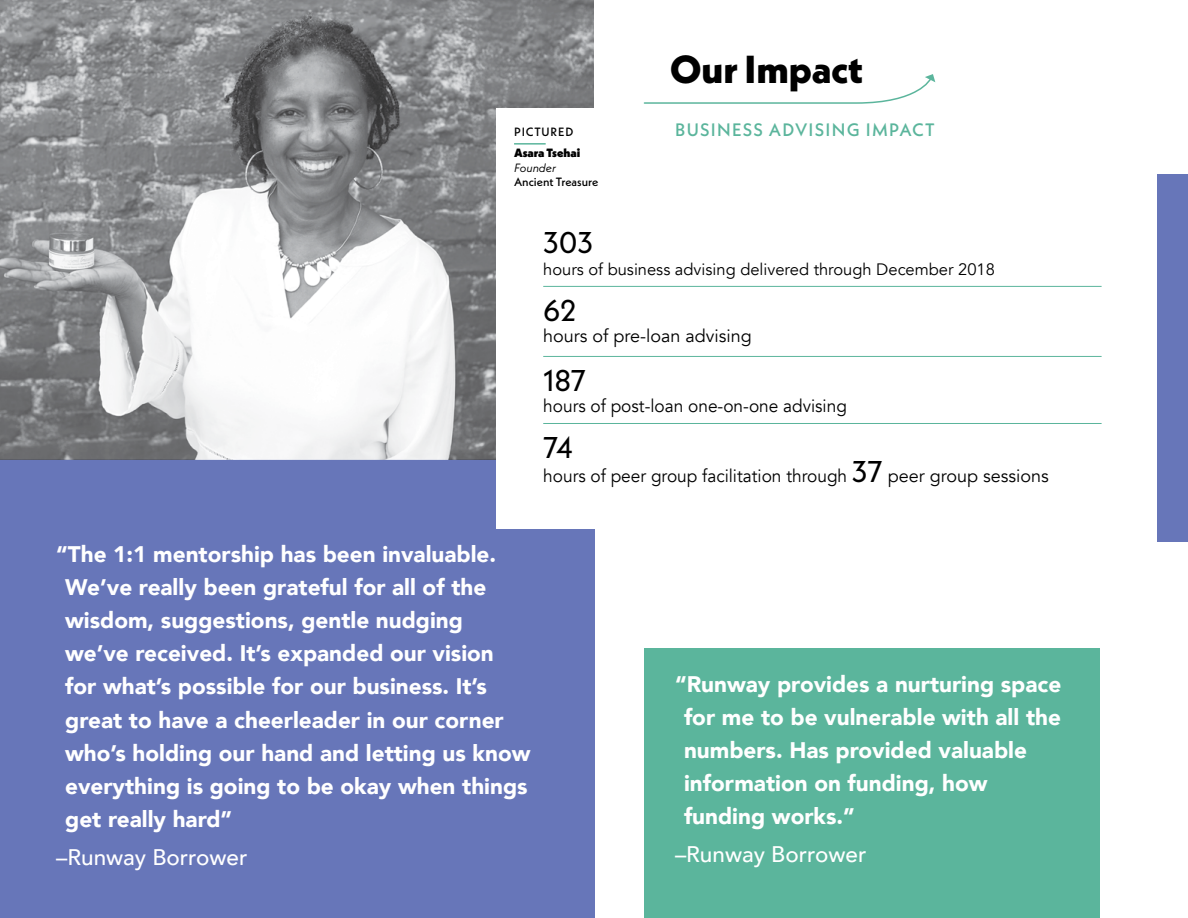
<style>
.page{position:relative;width:1188px;height:918px;background:#fff}
.page>*{position:absolute;margin:0;border:0;box-sizing:border-box;transform-origin:0 0}
.t1{font:800 39px "Neue Kabel";color:#000}
.t2{font:30px "Neue Kabel";letter-spacing:-.01em;color:#000}
.t3{font:900 22.5px/33px "Avenir";color:#fff}
.t4{font:500 22.5px "Avenir";color:#fff}
.t5{font:18px "Avenir";color:#000;scale:.96 1}
.t6{font:18px "Avenir";color:#000}
.t7{font:500 18px "Neue Kabel";letter-spacing:.07em;color:#5bb59c}
.t8{font:16.5px "Avenir";color:#000}
.t9{font:500 12px "Neue Kabel";color:#000}
.t10{font:900 12px "Neue Kabel";color:#000}
.t11{font:500 12px "Neue Kabel";letter-spacing:.07em;color:#000}
.t12{font:italic 12px "Neue Kabel";color:#000}
.s1{font-family:"Neue Kabel";font-size:30px}
</style>
<div class="page">
<div style="left:0;top:459px;width:595px;height:459px;background:#6776b9"></div>
<div style="left:644px;top:648px;width:455px;height:270px;background:#5bb59c"></div>
<img style="left:0;top:0;width:594px;height:459px">
<div style="left:496px;top:108px;width:161px;height:421px;background:#fff"></div>
<div style="left:1158px;top:175px;width:30px;height:367px;background:#6776b9"></div>
<hr style="left:514px;top:143px;width:32px;height:2px;background:#5bb59c">
<hr style="left:543px;top:286px;width:559px;height:1px;background:#5bb59c">
<hr style="left:543px;top:356px;width:559px;height:1px;background:#5bb59c">
<hr style="left:543px;top:423px;width:559px;height:1px;background:#5bb59c">
<svg style="left:643px;top:74px;width:292px;height:30px"></svg>
<p class="t11" style="left:514px;top:124px;width:61px">PICTURED</p>
<p class="t10" style="left:514px;top:146px;width:68px">Asara Tsehai</p>
<p class="t12" style="left:514px;top:160px;width:43px">Founder</p>
<p class="t9" style="left:514px;top:174px;width:86px">Ancient Treasure</p>
<h1 class="t1" style="left:670px;top:45px;width:194px">Our Impact</h1>
<p class="t7" style="left:675px;top:118px;width:261px">BUSINESS ADVISING IMPACT</p>
<h2 class="t2" style="left:543px;top:224px;width:52px">303</h2>
<p class="t8" style="left:543px;top:260px;width:453px">hours of business advising delivered through December 2018</p>
<h2 class="t2" style="left:543px;top:291px;width:35px">62</h2>
<p class="t6" style="left:543px;top:325px;width:210px">hours of pre-loan advising</p>
<h2 class="t2" style="left:543px;top:361px;width:44px">187</h2>
<p class="t5" style="left:543px;top:395px;width:318px">hours of post-loan one-on-one advising</p>
<h2 class="t2" style="left:543px;top:428px;width:32px">74</h2>
<p class="t5" style="left:543px;top:465px;width:528px">hours of peer group facilitation through <span class="s1">37</span> peer group sessions</p>
<p class="t3" style="left:65px;top:538px;width:467px;text-indent:-9px">“The 1:1 mentorship has been invaluable.<br>We’ve really been grateful for all of the wisdom, suggestions, gentle nudging we’ve received. It’s expanded our vision for what’s possible for our business. It’s great to have a cheerleader in our corner who’s holding our hand and letting us know everything is going to be okay when things get really hard”</p>
<p class="t4" style="left:56px;top:837px;width:193px">–Runway Borrower</p>
<p class="t3" style="left:684px;top:667px;width:379px;text-indent:-9px">“Runway provides a nurturing space for me to be vulnerable with all the numbers. Has provided valuable information on funding, how funding works.”</p>
<p class="t4" style="left:675px;top:835px;width:193px">–Runway Borrower</p>
</div>
